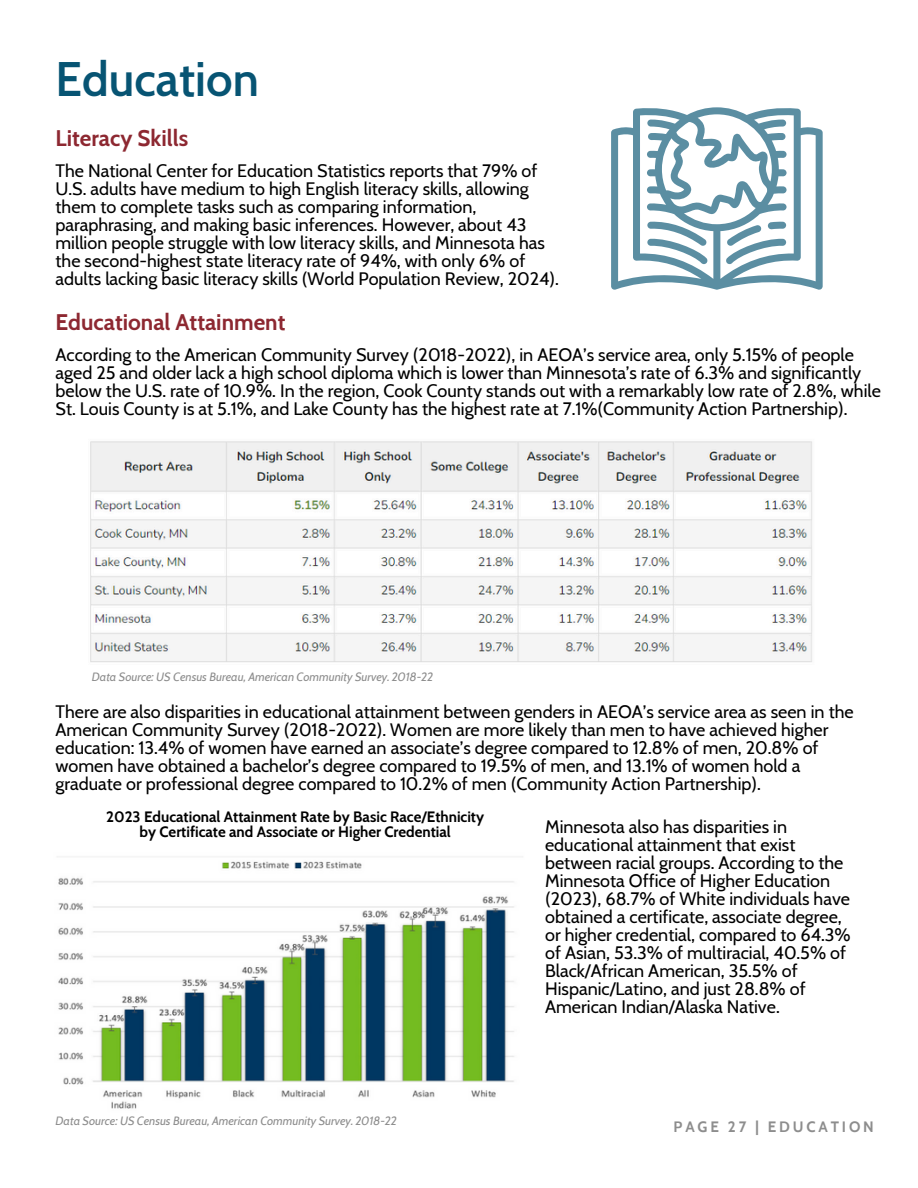
<style>
.page{position:relative;width:918px;height:1188px;background:#fff}
.page>*{position:absolute;margin:0;border:0;box-sizing:border-box;transform-origin:0 0}
.t1{font:600 47.25px "Cabin";color:#075473}
.t2{font:700 22.5px "Cabin";color:#8d2831}
.t3{font:18px/18px "Cabin";color:#000}
.t4{font:700 15px/14.7px "Cabin";color:#000;text-align:center}
.t5{font:700 15px "Cabin";letter-spacing:.19em;color:#8d8d8d}
.t6{font:italic 12px "Cabin";color:#8d8d8d}
</style>
<div class="page">
<img style="left:90px;top:441px;width:722px;height:221px">
<svg style="left:611px;top:107px;width:212px;height:183px"></svg>
<img style="left:57px;top:856px;width:466px;height:253px">
<h1 class="t1" style="left:56px;top:50px;width:205px">Education</h1>
<p class="t2" style="left:56px;top:124px;width:134px">Literacy Skills</p>
<p class="t3" style="left:56px;top:161px;width:505px">The National Center for Education Statistics reports that 79% of U.S. adults have medium to high English literacy skills, allowing them to complete tasks such as comparing information, paraphrasing, and making basic inferences. However, about 43 million people struggle with low literacy skills, and Minnesota has the second-highest state literacy rate of 94%, with only 6% of adults lacking basic literacy skills (World Population Review, 2024).</p>
<h2 class="t2" style="left:56px;top:308px;width:231px">Educational Attainment</h2>
<p class="t3" style="left:56px;top:345px;width:827px">According to the American Community Survey (2018-2022), in AEOA’s service area, only 5.15% of people aged 25 and older lack a high school diploma which is lower than Minnesota’s rate of 6.3% and significantly below the U.S. rate of 10.9%. In the region, Cook County stands out with a remarkably low rate of 2.8%, while St. Louis County is at 5.1%, and Lake County has the highest rate at 7.1%(Community Action Partnership).</p>
<h3 class="t6" style="left:92px;top:670px;width:343px">Data Source: US Census Bureau, American Community Survey. 2018-22</h3>
<h3 class="t3" style="left:56px;top:702px;width:800px">There are also disparities in educational attainment between genders in AEOA’s service area as seen in the American Community Survey (2018-2022). Women are more likely than men to have achieved higher education: 13.4% of women have earned an associate’s degree compared to 12.8% of men, 20.8% of women have obtained a bachelor’s degree compared to 19.5% of men, and 13.1% of women hold a graduate or professional degree compared to 10.2% of men (Community Action Partnership).</h3>
<h5 class="t4" style="left:106px;top:809px;width:379px">2023 Educational Attainment Rate by Basic Race/Ethnicity by Certificate and Associate or Higher Credential</h5>
<p class="t6" style="left:56px;top:1113px;width:343px">Data Source: US Census Bureau, American Community Survey. 2018-22</p>
<h3 class="t3" style="left:545px;top:818px;width:307px">Minnesota also has disparities in educational attainment that exist between racial groups. According to the Minnesota Office of Higher Education (2023), 68.7% of White individuals have obtained a certificate, associate degree, or higher credential, compared to 64.3% of Asian, 53.3% of multiracial, 40.5% of Black/African American, 35.5% of Hispanic/Latino, and just 28.8% of American Indian/Alaska Native.</h3>
<h2 class="t5" style="left:674px;top:1117px;width:202px">PAGE 27 | EDUCATION</h2>
</div>
